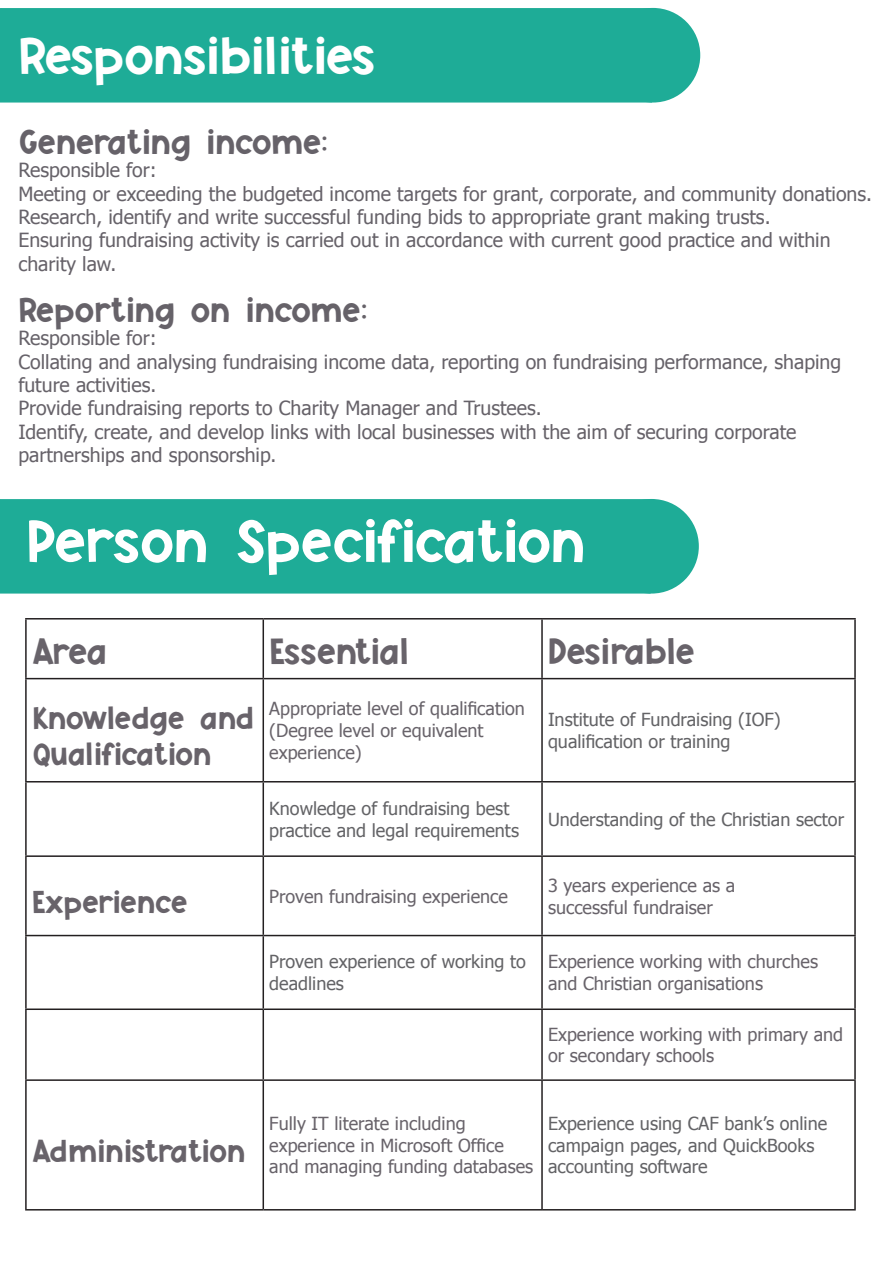
<style>
.page{position:relative;width:893px;height:1263px;background:#fff}
.page>*{position:absolute;margin:0;border:0;box-sizing:border-box;transform-origin:0 0}
.t1{font:57px "Monkey Mayhem";letter-spacing:-.025em;color:#fff}
.t2{font:49.5px "Monkey Mayhem";color:#fff}
.t3{font:34.5px "Monkey Mayhem";color:#68636a}
.t4{font:33px "Monkey Mayhem";color:#666269}
.t5{font:30px/36px "Monkey Mayhem";color:#68636a}
.t6{font:30px "Monkey Mayhem";letter-spacing:-.025em;color:#68636a}
.t7{font:19.5px/23.4px "Tahoma";color:#666269}
.t8{font:18px/21.6px "Tahoma";color:#68636a}
.t9{font:18px/21.6px "Tahoma";color:#636366}
</style>
<div class="page">
<div style="left:1px;top:9px;width:650px;height:93px;background:#1eac97"></div>
<div style="left:0;top:8px;width:652px;height:95px;border:2px solid #1eac97"></div>
<div style="left:606px;top:8px;width:94px;height:95px;background:#1eac97;border-radius:50%"></div>
<hr style="left:25px;top:618px;width:238px;height:1px;background:#231f20">
<hr style="left:25px;top:619px;width:2px;height:59px;background:#231f20">
<hr style="left:263px;top:618px;width:279px;height:1px;background:#231f20">
<hr style="left:263px;top:619px;width:1px;height:59px;background:#231f20">
<hr style="left:542px;top:618px;width:314px;height:1px;background:#231f20">
<hr style="left:541px;top:619px;width:2px;height:59px;background:#231f20">
<hr style="left:854px;top:619px;width:2px;height:59px;background:#231f20">
<hr style="left:25px;top:678px;width:238px;height:1px;background:#231f20">
<hr style="left:25px;top:679px;width:2px;height:102px;background:#231f20">
<hr style="left:263px;top:678px;width:279px;height:1px;background:#231f20">
<hr style="left:263px;top:679px;width:1px;height:102px;background:#231f20">
<hr style="left:542px;top:678px;width:314px;height:1px;background:#231f20">
<hr style="left:541px;top:679px;width:2px;height:102px;background:#231f20">
<hr style="left:854px;top:679px;width:2px;height:102px;background:#231f20">
<hr style="left:25px;top:781px;width:238px;height:1px;background:#231f20">
<hr style="left:25px;top:782px;width:2px;height:73px;background:#231f20">
<hr style="left:263px;top:781px;width:279px;height:1px;background:#231f20">
<hr style="left:263px;top:782px;width:1px;height:73px;background:#231f20">
<hr style="left:542px;top:781px;width:314px;height:1px;background:#231f20">
<hr style="left:541px;top:782px;width:2px;height:73px;background:#231f20">
<hr style="left:854px;top:782px;width:2px;height:73px;background:#231f20">
<hr style="left:25px;top:855px;width:238px;height:2px;background:#231f20">
<hr style="left:25px;top:857px;width:2px;height:78px;background:#231f20">
<hr style="left:263px;top:855px;width:279px;height:2px;background:#231f20">
<hr style="left:263px;top:857px;width:1px;height:78px;background:#231f20">
<hr style="left:542px;top:855px;width:314px;height:2px;background:#231f20">
<hr style="left:541px;top:857px;width:2px;height:78px;background:#231f20">
<hr style="left:854px;top:857px;width:2px;height:78px;background:#231f20">
<hr style="left:25px;top:935px;width:238px;height:1px;background:#231f20">
<hr style="left:25px;top:936px;width:2px;height:72px;background:#231f20">
<hr style="left:263px;top:935px;width:279px;height:1px;background:#231f20">
<hr style="left:263px;top:936px;width:1px;height:72px;background:#231f20">
<hr style="left:542px;top:935px;width:314px;height:1px;background:#231f20">
<hr style="left:541px;top:936px;width:2px;height:72px;background:#231f20">
<hr style="left:854px;top:936px;width:2px;height:72px;background:#231f20">
<hr style="left:25px;top:1008px;width:238px;height:2px;background:#231f20">
<hr style="left:25px;top:1010px;width:2px;height:69px;background:#231f20">
<hr style="left:263px;top:1008px;width:279px;height:2px;background:#231f20">
<hr style="left:263px;top:1010px;width:1px;height:69px;background:#231f20">
<hr style="left:542px;top:1008px;width:314px;height:2px;background:#231f20">
<hr style="left:541px;top:1010px;width:2px;height:69px;background:#231f20">
<hr style="left:854px;top:1010px;width:2px;height:69px;background:#231f20">
<hr style="left:25px;top:1079px;width:238px;height:2px;background:#231f20">
<hr style="left:25px;top:1081px;width:2px;height:128px;background:#231f20">
<hr style="left:263px;top:1079px;width:279px;height:2px;background:#231f20">
<hr style="left:263px;top:1081px;width:1px;height:128px;background:#231f20">
<hr style="left:542px;top:1079px;width:314px;height:2px;background:#231f20">
<hr style="left:541px;top:1081px;width:2px;height:128px;background:#231f20">
<hr style="left:854px;top:1081px;width:2px;height:128px;background:#231f20">
<hr style="left:25px;top:1209px;width:238px;height:1px;background:#231f20">
<hr style="left:263px;top:1209px;width:279px;height:1px;background:#231f20">
<hr style="left:542px;top:1209px;width:314px;height:1px;background:#231f20">
<div style="left:0;top:499px;width:645px;height:95px;background:#1eac97"></div>
<div style="left:604px;top:499px;width:95px;height:95px;background:#1eac97;border-radius:50%"></div>
<p class="t2" style="left:18px;top:20px;width:358px">Responsibilities</p>
<p class="t4" style="left:18px;top:118px;width:311px">Generating income:</p>
<p class="t7" style="left:18px;top:158px;width:140px">Responsible for:</p>
<p class="t7" style="left:18px;top:181px;width:855px">Meeting or exceeding the budgeted income targets for grant, corporate, and community donations.<br>Research, identify and write successful funding bids to appropriate grant making trusts.</p>
<p class="t7" style="left:18px;top:228px;width:814px">Ensuring fundraising activity is carried out in accordance with current good practice and within charity law.</p>
<p class="t4" style="left:18px;top:286px;width:350px">Reporting on income:</p>
<p class="t7" style="left:18px;top:326px;width:140px">Responsible for:</p>
<p class="t7" style="left:18px;top:349px;width:824px">Collating and analysing fundraising income data, reporting on fundraising performance, shaping future activities.</p>
<p class="t7" style="left:18px;top:396px;width:525px">Provide fundraising reports to Charity Manager and Trustees.</p>
<p class="t7" style="left:18px;top:419px;width:779px">Identify, create, and develop links with local businesses with the aim of securing corporate partnerships and sponsorship.</p>
<p class="t1" style="left:26px;top:501px;width:561px">Person Specification</p>
<p class="t3" style="left:32px;top:627px;width:76px">Area</p>
<p class="t3" style="left:269px;top:627px;width:141px">Essential</p>
<p class="t3" style="left:548px;top:627px;width:148px">Desirable</p>
<p class="t5" style="left:32px;top:700px;width:223px">Knowledge and<br>Qualification</p>
<p class="t8" style="left:269px;top:697px;width:257px">Appropriate level of qualification (Degree level or equivalent experience)</p>
<p class="t9" style="left:548px;top:708px;width:234px">Institute of Fundraising (IOF) qualification or training</p>
<p class="t9" style="left:269px;top:797px;width:251px">Knowledge of fundraising best practice and legal requirements</p>
<p class="t9" style="left:548px;top:808px;width:298px">Understanding of the Christian sector</p>
<p class="t6" style="left:32px;top:881px;width:157px">Experience</p>
<p class="t8" style="left:269px;top:884px;width:240px">Proven fundraising experience</p>
<p class="t8" style="left:548px;top:874px;width:189px">3 years experience as a</p>
<p class="t8" style="left:548px;top:895px;width:166px">successful fundraiser</p>
<p class="t5" style="left:32px;top:1133px;width:214px">Administration</p>
<p class="t9" style="left:269px;top:950px;width:258px">Proven experience of working to deadlines</p>
<p class="t8" style="left:548px;top:950px;width:272px">Experience working with churches and Christian organisations</p>
<p class="t8" style="left:548px;top:1022px;width:297px">Experience working with primary and or secondary schools</p>
<p class="t8" style="left:269px;top:1112px;width:265px">Fully IT literate including experience in Microsoft Office and managing funding databases</p>
<p class="t9" style="left:548px;top:1112px;width:281px">Experience using CAF bank’s online campaign pages, and QuickBooks accounting software</p>
</div>
